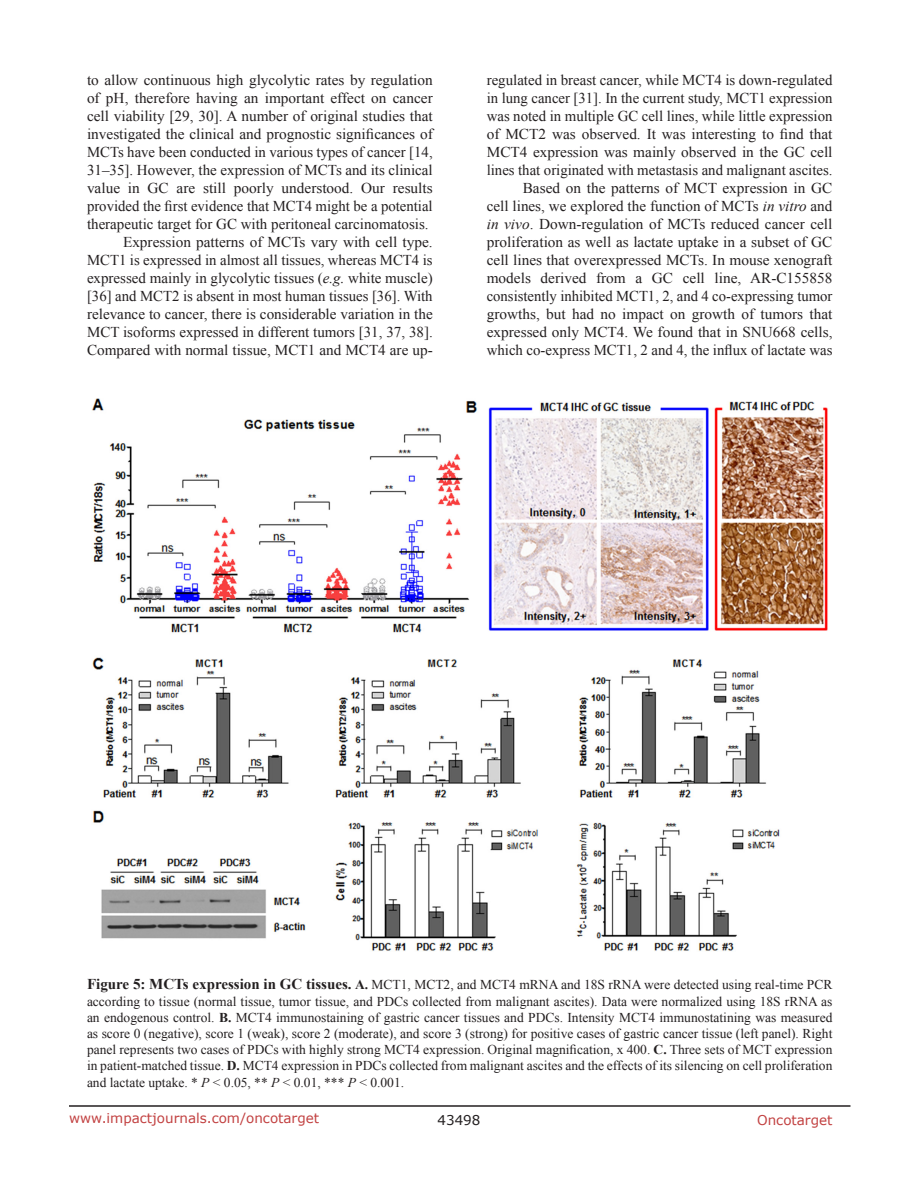
<style>
.page{position:relative;width:918px;height:1188px;background:#fff}
.page>*{position:absolute;margin:0;border:0;box-sizing:border-box;transform-origin:0 0}
.t1{font:15px/18px "Times New Roman";color:#231f20;text-align:right}
.t2{font:13.5px/16.2px "Times New Roman";color:#231f20;text-align:justify}
.t3{font:13.5px "Verdana";color:#c24141}
.t4{font:13.5px "Verdana";color:#231f20}
.s1{font-style:italic}
.s2{font-weight:700;font-size:15px}
.s3{font-weight:700}
</style>
<div class="page">
<hr style="left:69px;top:1105px;width:781px;height:2px;background:#231f20">
<img style="left:92px;top:399px;width:736px;height:552px">
<p class="t1" style="left:87px;top:71px;width:347px">to allow continuous high glycolytic rates by regulation of pH, therefore having an important effect on cancer cell viability [29, 30]. A number of original studies that investigated the clinical and prognostic significances of MCTs have been conducted in various types of cancer [14, 31–35]. However, the expression of MCTs and its clinical value in GC are still poorly understood. Our results provided the first evidence that MCT4 might be a potential therapeutic target for GC with peritoneal carcinomatosis.<br>Expression patterns of MCTs vary with cell type.<br>MCT1 is expressed in almost all tissues, whereas MCT4 is expressed mainly in glycolytic tissues (<span class="s1">e.g.</span> white muscle) [36] and MCT2 is absent in most human tissues [36]. With relevance to cancer, there is considerable variation in the MCT isoforms expressed in different tumors [31, 37, 38].<br>Compared with normal tissue, MCT1 and MCT4 are up-</p>
<p class="t1" style="left:487px;top:71px;width:347px">regulated in breast cancer, while MCT4 is down-regulated in lung cancer [31]. In the current study, MCT1 expression was noted in multiple GC cell lines, while little expression of MCT2 was observed. It was interesting to find that MCT4 expression was mainly observed in the GC cell lines that originated with metastasis and malignant ascites.<br>Based on the patterns of MCT expression in GC<br>cell lines, we explored the function of MCTs <span class="s1">in vitro</span> and <span class="s1">in vivo</span>. Down-regulation of MCTs reduced cancer cell proliferation as well as lactate uptake in a subset of GC cell lines that overexpressed MCTs. In mouse xenograft models derived from a GC cell line, AR-C155858 consistently inhibited MCT1, 2, and 4 co-expressing tumor growths, but had no impact on growth of tumors that expressed only MCT4. We found that in SNU668 cells, which co-express MCT1, 2 and 4, the influx of lactate was</p>
<p class="t2" style="left:87px;top:977px;width:747px"><span class="s2">Figure 5: MCTs expression in GC tissues.</span> <span class="s3">A.</span> MCT1, MCT2, and MCT4 mRNA and 18S rRNA were detected using real-time PCR according to tissue (normal tissue, tumor tissue, and PDCs collected from malignant ascites). Data were normalized using 18S rRNA as an endogenous control. <span class="s3">B.</span> MCT4 immunostaining of gastric cancer tissues and PDCs. Intensity MCT4 immunostatining was measured as score 0 (negative), score 1 (weak), score 2 (moderate), and score 3 (strong) for positive cases of gastric cancer tissue (left panel). Right panel represents two cases of PDCs with highly strong MCT4 expression. Original magnification, x 400. <span class="s3">C.</span> Three sets of MCT expression in patient-matched tissue. <span class="s3">D.</span> MCT4 expression in PDCs collected from malignant ascites and the effects of its silencing on cell proliferation and lactate uptake. * <span class="s1">P</span> &lt; 0.05, ** <span class="s1">P</span> &lt; 0.01, *** <span class="s1">P</span> &lt; 0.001.</p>
<p class="t3" style="left:69px;top:1109px;width:252px">www.impactjournals.com/oncotarget</p>
<p class="t4" style="left:438px;top:1111px;width:44px">43498</p>
<p class="t3" style="left:757px;top:1111px;width:77px">Oncotarget</p>
</div>
